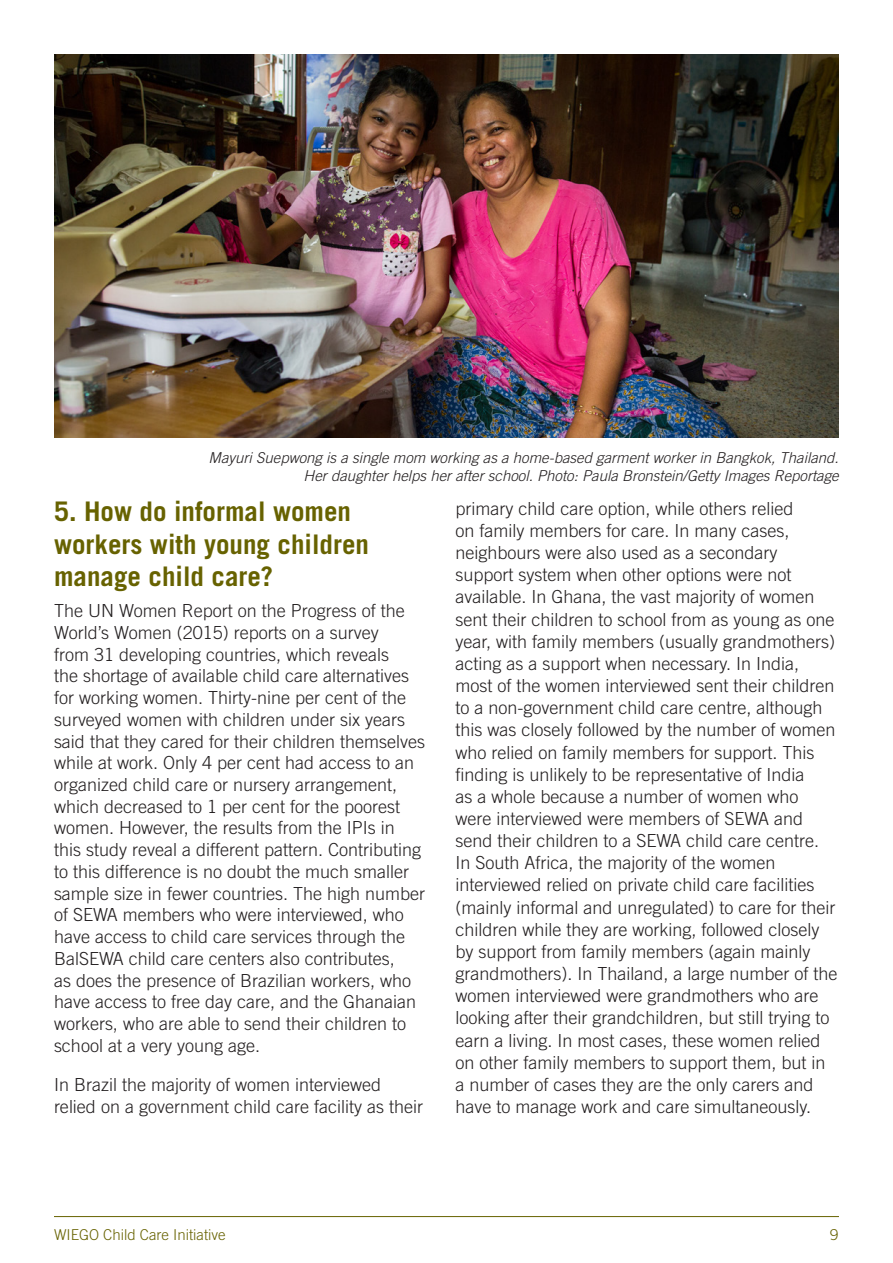
<style>
.page{position:relative;width:893px;height:1263px;background:#fff}
.page>*{position:absolute;margin:0;border:0;box-sizing:border-box;transform-origin:0 0}
.t1{font:700 27px/32.5px "Trade Gothic";color:#676200}
.t2{font:300 18px/22.2px "Trade Gothic";color:#231f20}
.t3{font:italic 300 15px/18px "Trade Gothic";color:#231f20;text-align:right}
.t4{font:300 15px "Trade Gothic";color:#676200}
</style>
<div class="page">
<hr style="left:54px;top:1216px;width:785px;height:1px;background:#676200">
<img style="left:54px;top:54px;width:785px;height:383px">
<p class="t3" style="left:209px;top:449px;width:632px">Mayuri Suepwong is a single mom working as a home-based garment worker in Bangkok, Thailand.<br>Her daughter helps her after school. Photo: Paula Bronstein/Getty Images Reportage</p>
<h1 class="t1" style="left:54px;top:497px;width:317px">5. How do informal women workers with young children manage child care?</h1>
<p class="t2" style="left:54px;top:601px;width:373px;line-height:21.8px">The UN Women Report on the Progress of the World’s Women (2015) reports on a survey<br>from 31 developing countries, which reveals<br>the shortage of available child care alternatives for working women. Thirty-nine per cent of the surveyed women with children under six years said that they cared for their children themselves while at work. Only 4 per cent had access to an organized child care or nursery arrangement, which decreased to 1 per cent for the poorest women. However, the results from the IPIs in this study reveal a different pattern. Contributing to this difference is no doubt the much smaller sample size in fewer countries. The high number of SEWA members who were interviewed, who have access to child care services through the BalSEWA child care centers also contributes,<br>as does the presence of Brazilian workers, who have access to free day care, and the Ghanaian workers, who are able to send their children to school at a very young age.</p>
<p class="t2" style="left:54px;top:1075px;width:371px;line-height:21.8px">In Brazil the majority of women interviewed relied on a government child care facility as their</p>
<p class="t2" style="left:455px;top:498px;width:384px">primary child care option, while others relied<br>on family members for care. In many cases, neighbours were also used as a secondary support system when other options were not available. In Ghana, the vast majority of women sent their children to school from as young as one year, with family members (usually grandmothers) acting as a support when necessary. In India, most of the women interviewed sent their children to a non-government child care centre, although this was closely followed by the number of women who relied on family members for support. This finding is unlikely to be representative of India<br>as a whole because a number of women who were interviewed were members of SEWA and send their children to a SEWA child care centre.<br>In South Africa, the majority of the women interviewed relied on private child care facilities (mainly informal and unregulated) to care for their children while they are working, followed closely by support from family members (again mainly grandmothers). In Thailand, a large number of the women interviewed were grandmothers who are looking after their grandchildren, but still trying to earn a living. In most cases, these women relied on other family members to support them, but in a number of cases they are the only carers and have to manage work and care simultaneously.</p>
<p class="t4" style="left:54px;top:1228px;width:173px">WIEGO Child Care Initiative</p>
<p class="t4" style="left:830px;top:1228px;width:10px">9</p>
</div>
